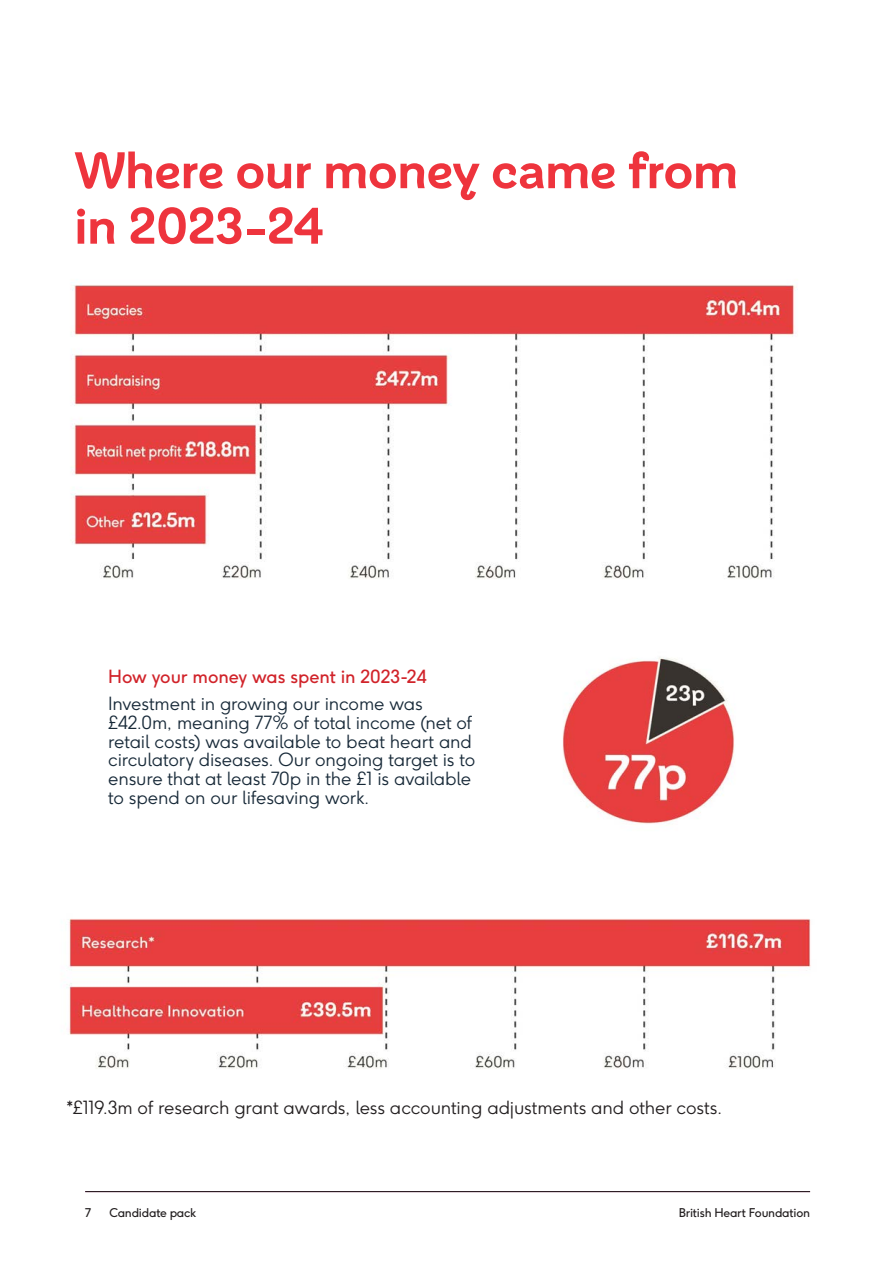
<style>
.page{position:relative;width:893px;height:1263px;background:#fff}
.page>*{position:absolute;margin:0;border:0;box-sizing:border-box;transform-origin:0 0}
.TW_Intro_para_bold{font:700 51px/55.5px "BHF Beats";letter-spacing:-.01em;color:#ee343d}
.TW_Body_copy{font:300 18px/18.8px "F37 Ginger";letter-spacing:-.01em;color:#172938}
.TW_Body_copy-2{font:300 18px "F37 Ginger";letter-spacing:-.01em;color:#231f20}
.TW_Body_copy-3{font:18px "F37 Ginger";letter-spacing:-.01em;color:#d1232a}
.t1{font:12px "F37 Ginger";letter-spacing:-.02em;color:#231f20}
</style>
<div class="page">
<img style="left:71px;top:284px;width:727px;height:295px">
<img style="left:563px;top:657px;width:171px;height:167px">
<img style="left:66px;top:919px;width:745px;height:150px">
<hr style="left:85px;top:1191px;width:725px;height:1px;background:#231f20">
<p class="TW_Intro_para_bold" style="left:74px;top:143px;width:665px">Where our money came from in 2023-24</p>
<p class="TW_Body_copy-3" style="left:108px;top:665px;width:320px">How your money was spent in 2023-24</p>
<p class="TW_Body_copy" style="left:108px;top:694px;width:368px">Investment in growing our income was £42.0m, meaning 77% of total income (net of retail costs) was available to beat heart and circulatory diseases. Our ongoing target is to ensure that at least 70p in the £1 is available to spend on our lifesaving work.</p>
<p class="TW_Body_copy-2" style="left:67px;top:1096px;width:654px">*£119. 3m of research grant awards, less accounting adjustments and other costs.</p>
<p class="t1" style="left:85px;top:1205px;width:8px">7</p>
<p class="t1" style="left:109px;top:1205px;width:89px">Candidate pack</p>
<p class="t1" style="left:679px;top:1205px;width:133px">British Heart Foundation</p>
</div>
